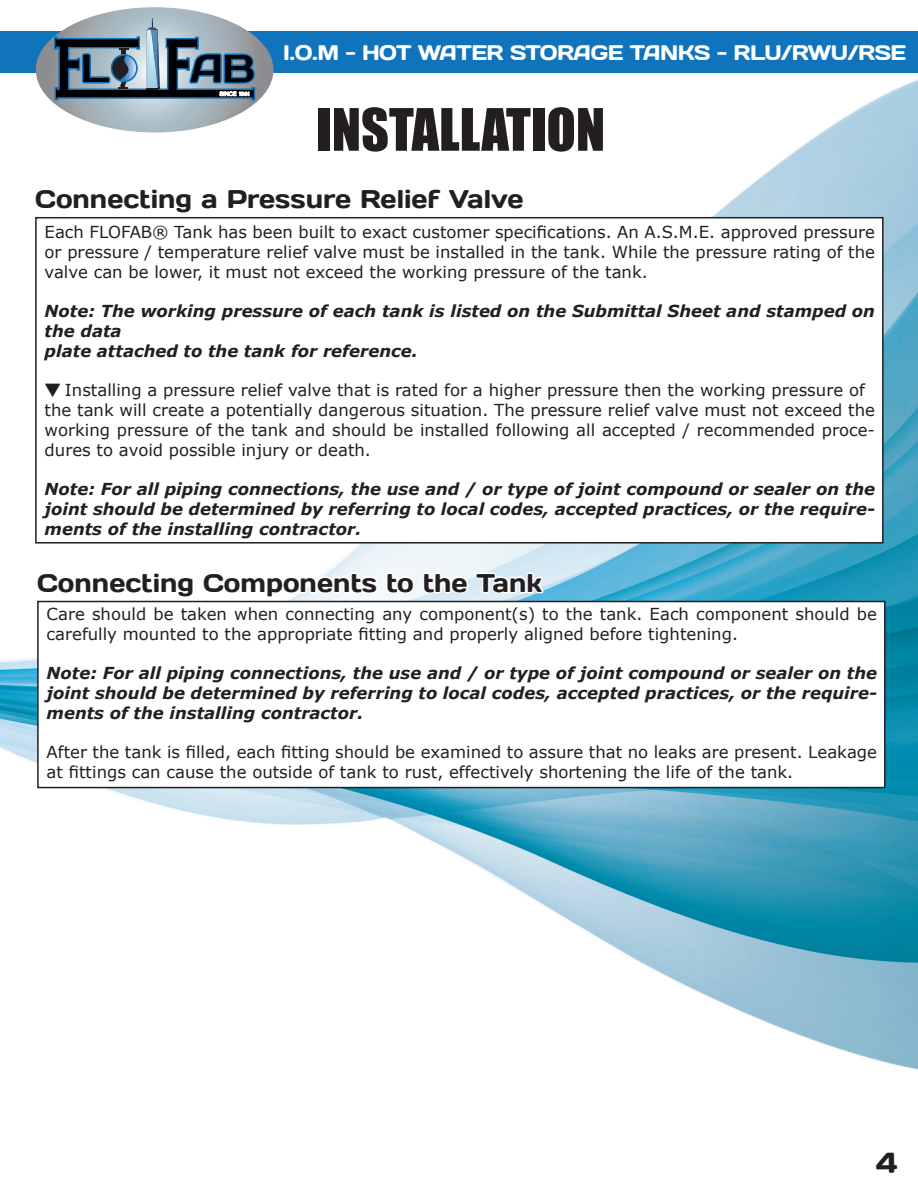
<style>
.page{position:relative;width:918px;height:1188px;background:#fff}
.page>*{position:absolute;margin:0;border:0;box-sizing:border-box;transform-origin:0 0}
.t1{font:54px "Impact";color:#231f20}
.t2{font:25.5px "Days";color:#231f20}
.t3{font:21px "Days";letter-spacing:-.02em;color:#fff}
.t4{font:16.5px/19.8px "Verdana";color:#231f20}
.t5{font:italic 700 16.5px/19.8px "Verdana";color:#231f20;text-align:justify}
.s1{font-family:"Koz Go Pro"}
</style>
<div class="page">
<img style="left:0;top:72px;width:918px;height:998px">
<div style="left:2px;top:31px;width:916px;height:41px;background:#1074bc"></div>
<hr style="left:0;top:31px;width:2px;height:41px;background:#1074bc">
<svg style="left:36px;top:7px;width:237px;height:126px"></svg>
<div style="left:36px;top:218px;width:847px;height:325px;background:#fff"></div>
<div style="left:35px;top:217px;width:849px;height:327px;border:2px solid #231f20"></div>
<div style="left:38px;top:602px;width:847px;height:186px;background:#fff"></div>
<div style="left:37px;top:601px;width:849px;height:187px;border:2px solid #231f20"></div>
<svg style="left:34px;top:570px;width:511px;height:30px"></svg>
<p class="t3" style="left:283px;top:39px;width:625px">I.O.M - HOT WATER STORAGE TANKS - RLU/RWU/RSE</p>
<h1 class="t1" style="left:316px;top:88px;width:290px">INSTALLATION</h1>
<h2 class="t2" style="left:35px;top:183px;width:490px">Connecting a Pressure Relief Valve</h2>
<p class="t4" style="left:45px;top:222px;width:832px;text-align:justify">Each FLOFAB® Tank has been built to exact customer specifications. An A.S.M.E. approved pressure or pressure / temperature relief valve must be installed in the tank. While the pressure rating of the valve can be lower, it must not exceed the working pressure of the tank.</p>
<p class="t5" style="left:45px;top:301px;width:832px;text-align:left">Note: The working pressure of each tank is listed on the Submittal Sheet and stamped on the data<br>plate attached to the tank for reference.</p>
<p class="t4" style="left:45px;top:380px;width:832px"><span class="s1">▼</span> Installing a pressure relief valve that is rated for a higher pressure then the working pressure of the tank will create a potentially dangerous situation. The pressure relief valve must not exceed the working pressure of the tank and should be installed following all accepted / recommended proce&shy;dures to avoid possible injury or death.</p>
<p class="t5" style="left:45px;top:479px;width:832px">Note: For all piping connections, the use and / or type of joint compound or sealer on the joint should be determined by referring to local codes, accepted practices, or the require&shy;ments of the installing contractor.</p>
<h2 class="t2" style="left:37px;top:566px;width:507px">Connecting Components to the Tank</h2>
<p class="t4" style="left:47px;top:604px;width:832px">Care should be taken when connecting any component(s) to the tank. Each component should be carefully mounted to the appropriate fitting and properly aligned before tightening.</p>
<p class="t5" style="left:47px;top:663px;width:832px">Note: For all piping connections, the use and / or type of joint compound or sealer on the joint should be determined by referring to local codes, accepted practices, or the require&shy;ments of the installing contractor.</p>
<p class="t4" style="left:47px;top:742px;width:832px">After the tank is filled, each fitting should be examined to assure that no leaks are present. Leakage at fittings can cause the outside of tank to rust, effectively shortening the life of the tank.</p>
</div>
